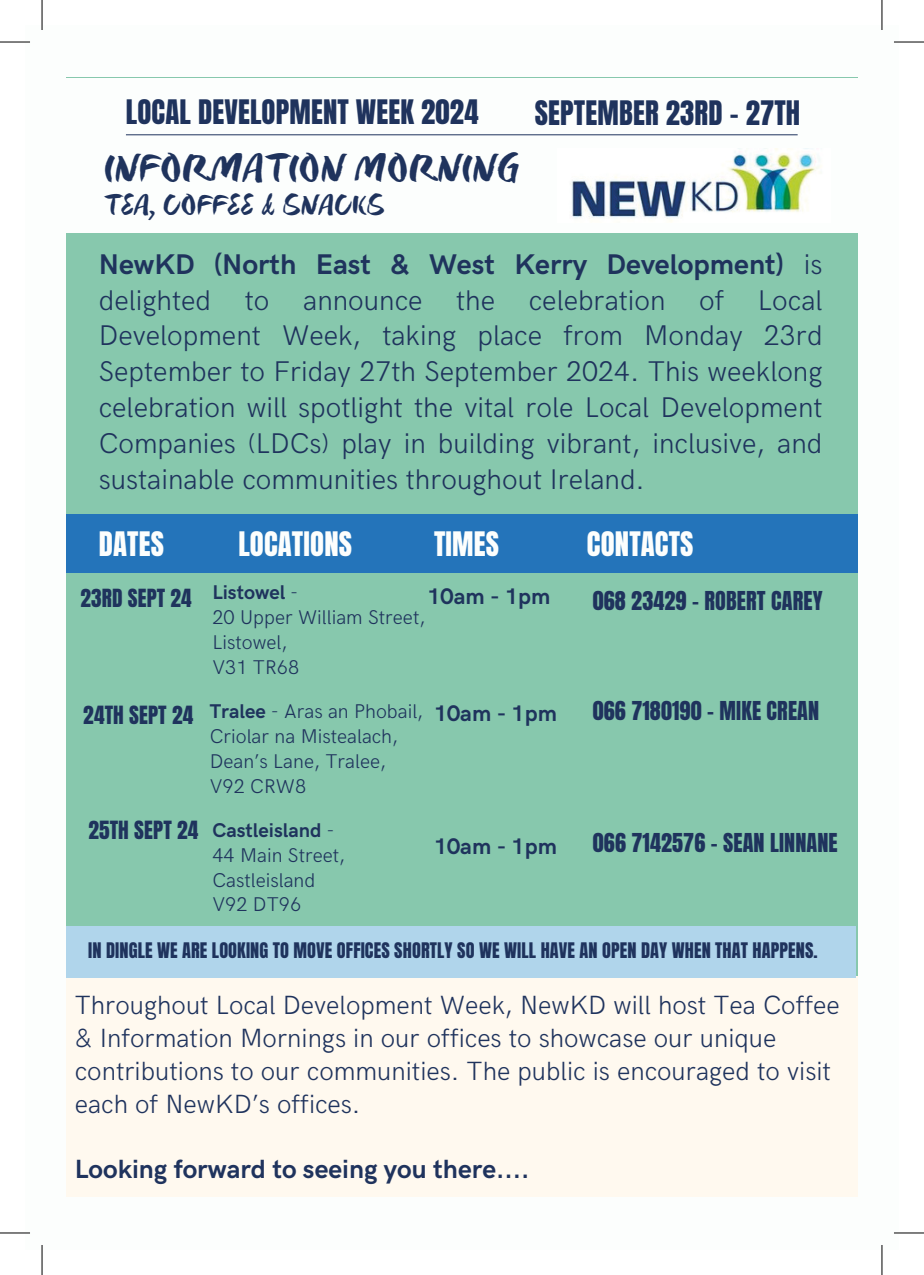
<style>
.page{position:relative;width:924px;height:1275px;background:#fff}
.page>*{position:absolute;margin:0;border:0;box-sizing:border-box;transform-origin:0 0}
.t1{font:43.8px "Six Hands Brush";letter-spacing:.005em;color:#1f335d}
.t2{font:31.8px "Six Hands Brush";letter-spacing:.005em;color:#1f335d}
.t3{font:28.8px "Anton";letter-spacing:.005em;color:#1f335d}
.t4{font:300 28.6px/35.8px "HK Grotesk";color:#1f335d;text-align:justify}
.t5{font:28.6px "Anton";letter-spacing:.005em;color:#fcfefd}
.t6{font:28.6px "Anton";letter-spacing:.005em;color:#1f335d}
.t7{font:300 26.4px/32.8px "HK Grotesk";color:#1f335d}
.t8{font:700 26.4px "HK Grotesk";color:#1f335d}
.t9{font:700 22.6px "HK Grotesk";color:#1f335d}
.t10{font:22.2px "Anton";letter-spacing:.005em;color:#1f335d}
.t11{font:21.4px "Anton";letter-spacing:.005em;color:#1f335d}
.t12{font:21.2px "Anton";letter-spacing:.005em;color:#1f335d}
.t13{font:300 20px/25px "HK Grotesk";color:#1f335d}
.t14{font:18.2px "Anton";letter-spacing:.005em;color:#1f335d}
.s1{font-weight:700}
</style>
<div class="page">
<div style="left:66px;top:78px;width:791px;height:1119px;background:#87c8ad"></div>
<div style="left:66px;top:78px;width:791px;height:154px;background:#fcfefd"></div>
<div style="left:66px;top:976px;width:791px;height:221px;background:#fff9ef"></div>
<div style="left:66px;top:926px;width:789px;height:52px;background:#b0d5eb"></div>
<div style="left:66px;top:514px;width:791px;height:59px;background:#2474ba"></div>
<hr style="left:126px;top:134px;width:671px;height:1px;background:#1f335d">
<img style="left:572px;top:149px;width:245px;height:72px">
<hr style="left:0;top:42px;width:30px;height:1px;background:#000">
<hr style="left:893px;top:42px;width:30px;height:1px;background:#000">
<hr style="left:0;top:1232px;width:30px;height:1px;background:#000">
<hr style="left:893px;top:1232px;width:30px;height:1px;background:#000">
<hr style="left:42px;top:0;width:1px;height:30px;background:#000">
<hr style="left:42px;top:1245px;width:1px;height:30px;background:#000">
<hr style="left:881px;top:0;width:1px;height:30px;background:#000">
<hr style="left:881px;top:1245px;width:1px;height:30px;background:#000">
<p class="t6" style="left:126px;top:97px;width:354px">LOCAL DEVELOPMENT WEEK 2024</p>
<h1 class="t1" style="left:103px;top:140px;width:417px">INFORMATION MORNING</h1>
<p class="t2" style="left:103px;top:184px;width:282px">TEA, COFFEE &amp; SNACKS</p>
<p class="t3" style="left:534px;top:98px;width:267px">SEPTEMBER 23RD - 27TH</p>
<p class="t4" style="left:99px;top:244px;width:725px"><span class="s1">NewKD (North East &amp; West Kerry Development)</span> is delighted to announce the celebration of Local Development Week, taking place from Monday 23rd September to Friday 27th September 2024. This weeklong celebration will spotlight the vital role Local Development Companies (LDCs) play in building vibrant, inclusive, and sustainable communities throughout Ireland.</p>
<p class="t5" style="left:99px;top:529px;width:67px">DATES</p>
<p class="t5" style="left:238px;top:529px;width:115px">LOCATIONS</p>
<p class="t5" style="left:434px;top:529px;width:67px">TIMES</p>
<p class="t5" style="left:586px;top:529px;width:108px">CONTACTS</p>
<p class="t12" style="left:81px;top:587px;width:113px">23RD SEPT 24</p>
<p class="t11" style="left:83px;top:704px;width:111px">24TH SEPT 24</p>
<p class="t11" style="left:88px;top:819px;width:111px">25TH SEPT 24</p>
<p class="t13" style="left:212px;top:578px;width:214px"><span class="s1">Listowel</span> -<br>20 Upper William Street,<br>Listowel,<br>V31 TR68</p>
<p class="t13" style="left:210px;top:697px;width:215px"><span class="s1">Tralee</span> - Aras an Phobail,<br>Criolar na Mistealach,<br>Dean’s Lane, Tralee,<br>V92 CRW8</p>
<p class="t13" style="left:212px;top:815px;width:134px"><span class="s1">Castleisland</span> -<br>44 Main Street,<br>Castleisland<br>V92 DT96</p>
<p class="t9" style="left:427px;top:579px;width:124px">10am - 1pm</p>
<p class="t9" style="left:434px;top:696px;width:124px">10am - 1pm</p>
<p class="t9" style="left:434px;top:829px;width:124px">10am - 1pm</p>
<p class="t10" style="left:592px;top:590px;width:231px">068 23429 - ROBERT CAREY</p>
<p class="t10" style="left:592px;top:699px;width:228px">066 7180190 - MIKE CREAN</p>
<p class="t10" style="left:592px;top:831px;width:246px">066 7142576 - SEAN LINNANE</p>
<p class="t14" style="left:88px;top:941px;width:730px">IN DINGLE WE ARE LOOKING TO MOVE OFFICES SHORTLY SO WE WILL HAVE AN OPEN DAY WHEN THAT HAPPENS.</p>
<p class="t7" style="left:75px;top:986px;width:766px">Throughout Local Development Week, NewKD will host Tea Coffee &amp; Information Mornings in our offices to showcase our unique contributions to our communities. The public is encouraged to visit each of NewKD’s offices.</p>
<p class="t8" style="left:75px;top:1149px;width:456px">Looking forward to seeing you there....</p>
</div>
